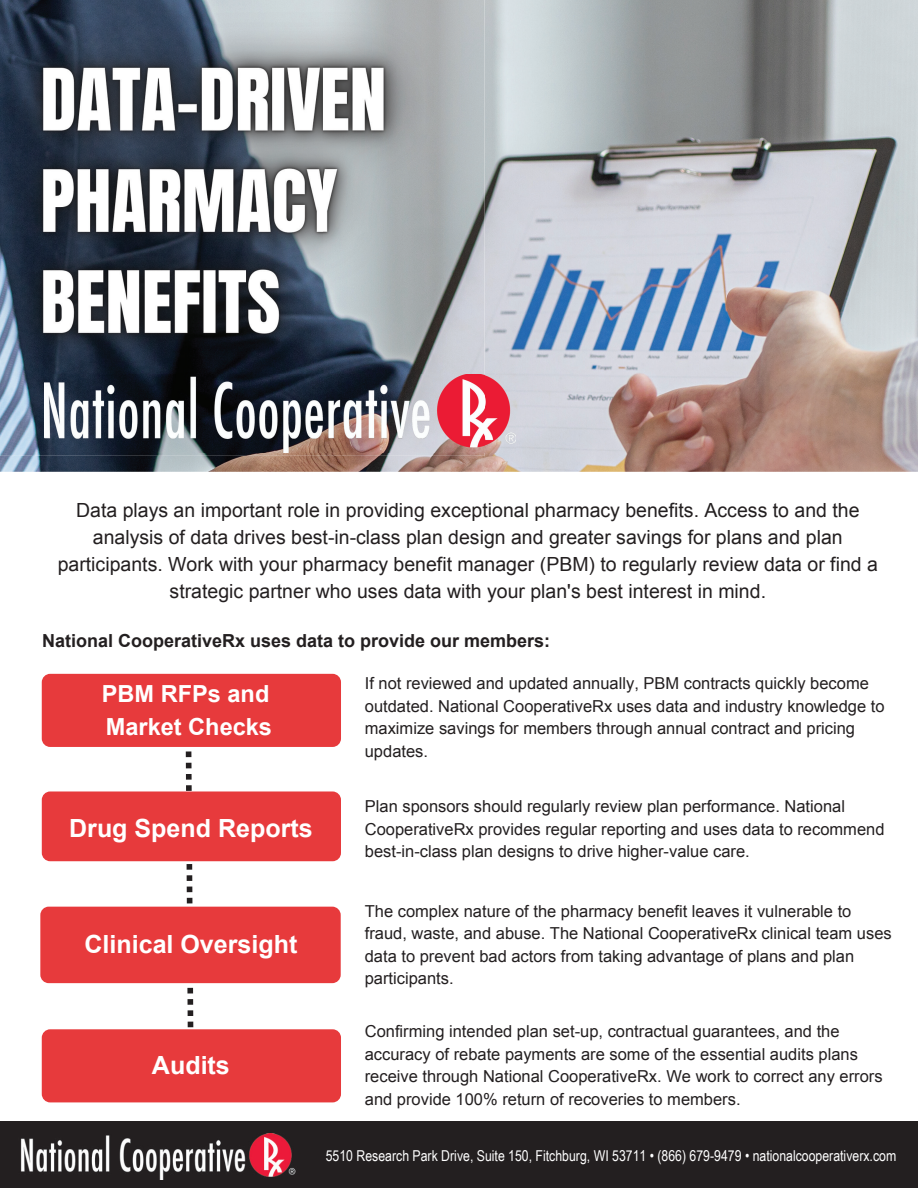
<style>
.page{position:relative;width:918px;height:1188px;background:#fff}
.page>*{position:absolute;margin:0;border:0;box-sizing:border-box;transform-origin:0 0}
.t1{font:700 25.05px "Arial";color:#fff}
.t2{font:700 23.55px/32.7px "Arial";color:#fff}
.t3{font:19.5px/27px "Arial";color:#231f20;text-align:center}
.t4{font:700 18px "Arial";color:#231f20}
.t5{font:16.5px/22.5px "Arial";color:#231f20}
.t6{font:15px "Arial Narrow";color:#fff}
</style>
<div class="page">
<div style="left:0;top:1122px;width:918px;height:66px;background:#231f20"></div>
<img style="left:20px;top:1134px;width:276px;height:46px">
<img style="left:0;top:0;width:918px;height:472px">
<svg style="left:185px;top:751px;width:9px;height:277px"></svg>
<div style="left:42px;top:1029px;width:299px;height:73px;background:#e73a3c;border-radius:8px"></div>
<div style="left:42px;top:674px;width:299px;height:73px;background:#e73a3c;border-radius:8px"></div>
<img style="left:485px;top:374px;width:31px;height:79px">
<div style="left:42px;top:791px;width:299px;height:70px;background:#e73a3c;border-radius:8px"></div>
<div style="left:40px;top:907px;width:301px;height:76px;background:#e73a3c;border-radius:8px"></div>
<img style="left:0;top:0;width:485px;height:456px">
<p class="t3" style="left:58px;top:497px;width:822px">Data plays an important role in providing exceptional pharmacy benefits. Access to and the analysis of data drives best-in-class plan design and greater savings for plans and plan participants. Work with your pharmacy benefit manager (PBM) to regularly review data or find a strategic partner who uses data with your plan's best interest in mind.</p>
<p class="t4" style="left:42px;top:629px;width:510px">National CooperativeRx uses data to provide our members:</p>
<p class="t5" style="left:365px;top:672px;width:521px">If not reviewed and updated annually, PBM contracts quickly become outdated. National CooperativeRx uses data and industry knowledge to maximize savings for members through annual contract and pricing updates.</p>
<h2 class="t2" style="left:102px;top:678px;width:172px">PBM RFPs and<br>Market Checks</h2>
<h1 class="t1" style="left:69px;top:812px;width:245px">Drug Spend Reports</h1>
<p class="t5" style="left:365px;top:796px;width:521px">Plan sponsors should regularly review plan performance. National<br>CooperativeRx provides regular reporting and uses data to recommend best-in-class plan designs to drive higher-value care.</p>
<h1 class="t1" style="left:84px;top:928px;width:214px">Clinical Oversight</h1>
<h1 class="t1" style="left:152px;top:1048px;width:79px">Audits</h1>
<p class="t5" style="left:365px;top:900px;width:528px">The complex nature of the pharmacy benefit leaves it vulnerable to fraud, waste, and abuse. The National CooperativeRx clinical team uses data to prevent bad actors from taking advantage of plans and plan participants.</p>
<p class="t5" style="left:365px;top:1021px;width:519px">Confirming intended plan set-up, contractual guarantees, and the accuracy of rebate payments are some of the essential audits plans receive through National CooperativeRx. We work to correct any errors and provide 100% return of recoveries to members.</p>
<p class="t6" style="left:326px;top:1145px;width:572px">5510 Research Park Drive, Suite 150, Fitchburg, WI 53711 • (866) 679-9479 • nationalcooperativerx.com</p>
</div>
